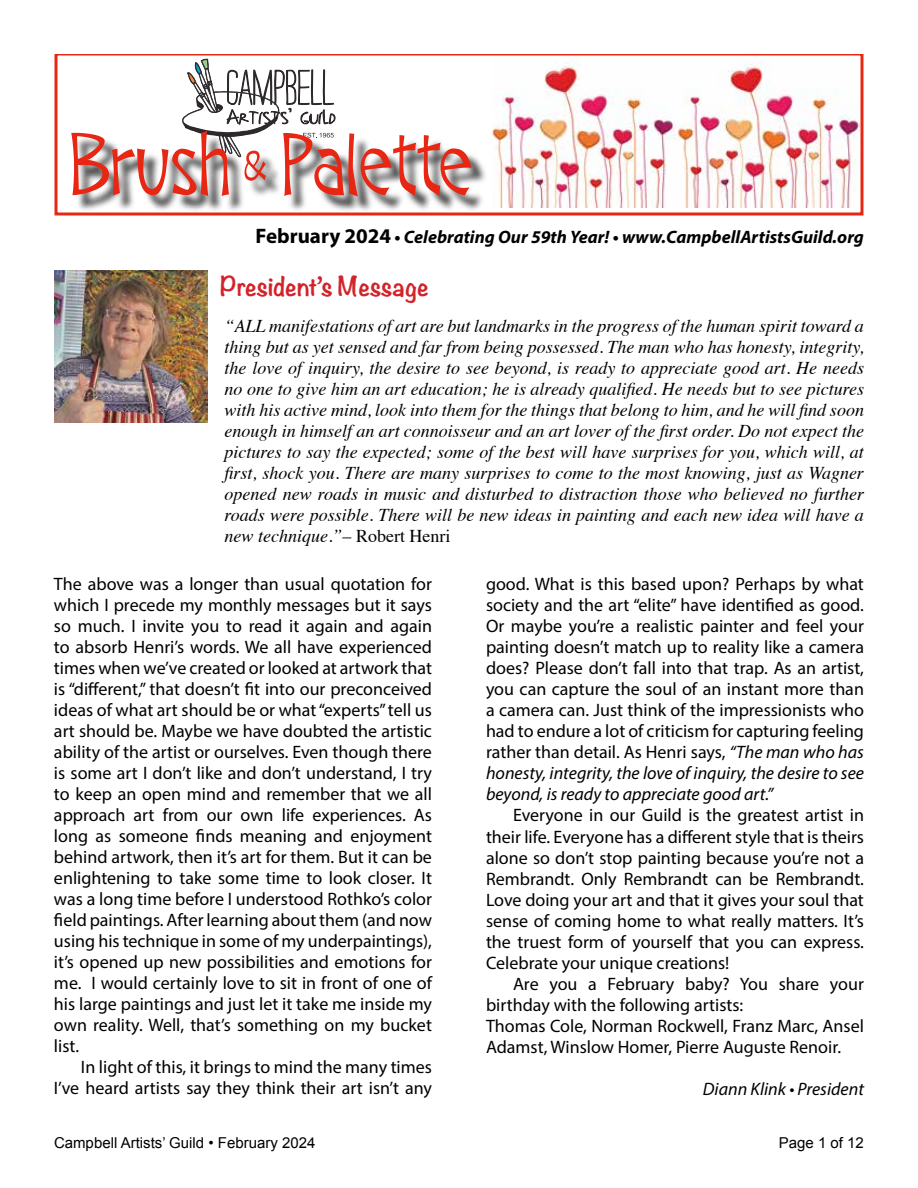
<style>
.page{position:relative;width:918px;height:1188px;background:#fff}
.page>*{position:absolute;margin:0;border:0;box-sizing:border-box;transform-origin:0 0}
.t1{font:700 24px "Noteworthy";color:#d2232a}
.t2{font:18px/21px "Myriad Pro";color:#000;text-align:justify}
.t3{font:italic 18px/21px "Times";color:#000;text-align:justify}
.t4{font:italic 700 18px "Myriad Pro";color:#000}
.t5{font:italic 18px "Myriad Pro";color:#000}
.t6{font:15px "Arial";color:#000}
.s1{font-style:normal;font-size:21px}
.s2{font-style:normal}
.s3{font-style:italic}
</style>
<div class="page">
<img style="left:54px;top:270px;width:154px;height:152px">
<img style="left:55px;top:54px;width:808px;height:161px">
<img style="left:72px;top:131px;width:418px;height:84px">
<svg style="left:71px;top:54px;width:401px;height:142px"></svg>
<p class="t4" style="left:256px;top:225px;width:610px"><span class="s1">February 2024</span> • Celebrating Our 59th Year! • www.CampbellArtistsGuild.org</p>
<h1 class="t1" style="left:220px;top:265px;width:210px">President’s Message</h1>
<p class="t3" style="left:225px;top:315px;width:641px">“ALL manifestations of art are but landmarks in the progress of the human spirit toward a thing but as yet sensed and far from being possessed. The man who has honesty, integrity, the love of inquiry, the desire to see beyond, is ready to appreciate good art. He needs no one to give him an art education; he is already qualified. He needs but to see pictures with his active mind, look into them for the things that belong to him, and he will find soon enough in himself an art connoisseur and an art lover of the first order. Do not expect the pictures to say the expected; some of the best will have surprises for you, which will, at first, shock you. There are many surprises to come to the most knowing, just as Wagner opened new roads in music and disturbed to distraction those who believed no further roads were possible. There will be new ideas in painting and each new idea will have a new technique.”<span class="s2">– Robert Henri</span></p>
<p class="t2" style="left:54px;top:573px;width:380px">The above was a longer than usual quotation for which I precede my monthly messages but it says so much. I invite you to read it again and again to absorb Henri’s words. We all have experienced times when we’ve created or looked at artwork that is “different,” that doesn’t fit into our preconceived ideas of what art should be or what “experts” tell us art should be. Maybe we have doubted the artistic ability of the artist or ourselves. Even though there is some art I don’t like and don’t understand, I try to keep an open mind and remember that we all approach art from our own life experiences. As long as someone finds meaning and enjoyment behind artwork, then it’s art for them. But it can be enlightening to take some time to look closer. It was a long time before I understood Rothko’s color field paintings. After learning about them (and now using his technique in some of my underpaintings), it’s opened up new possibilities and emotions for me. I would certainly love to sit in front of one of his large paintings and just let it take me inside my own reality. Well, that’s something on my bucket list.</p>
<p class="t2" style="left:54px;top:1057px;width:380px;text-align:right">In light of this, it brings to mind the many times<br>I’ve heard artists say they think their art isn’t any</p>
<p class="t2" style="left:486px;top:574px;width:380px">good. What is this based upon? Perhaps by what society and the art “elite” have identified as good.<br>Or maybe you’re a realistic painter and feel your painting doesn’t match up to reality like a camera does? Please don’t fall into that trap. As an artist, you can capture the soul of an instant more than a camera can. Just think of the impressionists who had to endure a lot of criticism for capturing feeling rather than detail. As Henri says, <span class="s3">“The man who has honesty, integrity, the love of inquiry, the desire to see beyond, is ready to appreciate good art.”</span></p>
<p class="t2" style="left:486px;top:805px;width:380px;text-indent:27px">Everyone in our Guild is the greatest artist in their life. Everyone has a different style that is theirs alone so don’t stop painting because you’re not a Rembrandt. Only Rembrandt can be Rembrandt.<br>Love doing your art and that it gives your soul that sense of coming home to what really matters. It’s the truest form of yourself that you can express.<br>Celebrate your unique creations!</p>
<p class="t2" style="left:486px;top:973px;width:379px;text-align:left;text-indent:27px">Are you a February baby? You share your birthday with the following artists:<br>Thomas Cole, Norman Rockwell, Franz Marc, Ansel Adamst, Winslow Homer, Pierre Auguste Renoir.</p>
<p class="t5" style="left:703px;top:1077px;width:163px">Diann Klink • President</p>
<p class="t6" style="left:54px;top:1133px;width:263px">Campbell Artists’ Guild • February 2024</p>
<p class="t6" style="left:779px;top:1133px;width:87px">Page 1 of 12</p>
</div>
